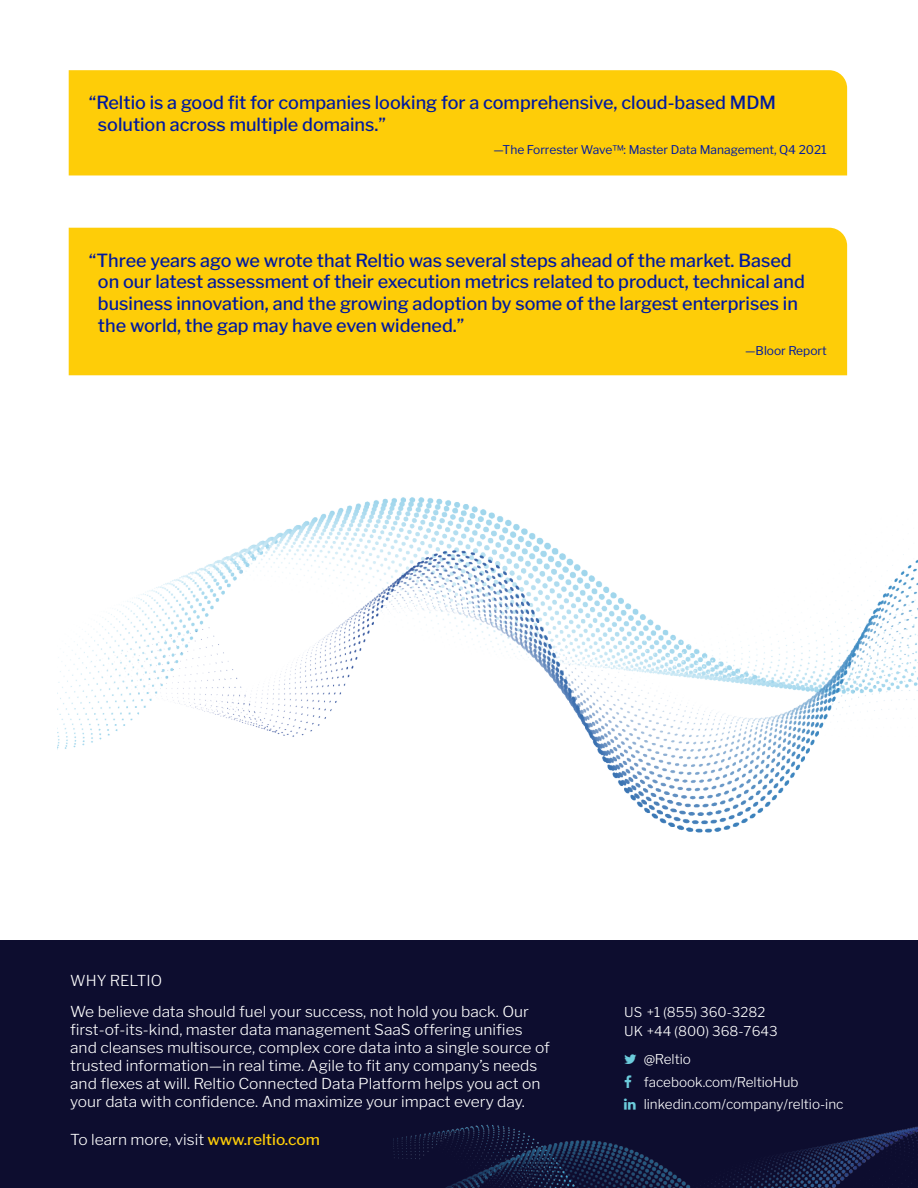
<style>
.page{position:relative;width:918px;height:1188px;background:#fff}
.page>*{position:absolute;margin:0;border:0;box-sizing:border-box;transform-origin:0 0}
.t1{font:500 18px/21.6px "Libre Franklin";color:#00199f}
.t2{font:300 15px/18px "Libre Franklin";color:#fff;scale:1.04 1}
.t3{font:300 15px "Libre Franklin";color:#fff}
.t4{font:300 13.5px "Libre Franklin";color:#fff}
.t5{font:12px "Libre Franklin";color:#00199f}
.s1{font-weight:500;color:#fecd08}
</style>
<div class="page">
<img style="left:58px;top:497px;width:860px;height:336px">
<div style="left:69px;top:70px;width:778px;height:105px;background:#fecd08"></div>
<div style="left:69px;top:228px;width:778px;height:147px;background:#fecd08"></div>
<div style="left:0;top:941px;width:918px;height:247px;background:#0d0d2f"></div>
<img style="left:393px;top:1124px;width:525px;height:64px">
<p class="t1" style="left:98px;top:90px;width:680px;text-indent:-9px">“Reltio is a good fit for companies looking for a comprehensive, cloud-based MDM solution across multiple domains.”</p>
<p class="t5" style="left:493px;top:141px;width:335px">—The Forrester Wave™: Master Data Management, Q4 2021</p>
<p class="t1" style="left:98px;top:248px;width:709px;text-indent:-9px">“Three years ago we wrote that Reltio was several steps ahead of the market. Based on our latest assessment of their execution metrics related to product, technical and business innovation, and the growing adoption by some of the largest enterprises in the world, the gap may have even widened.”</p>
<p class="t5" style="left:745px;top:341px;width:83px">—Bloor Report</p>
<p class="t3" style="left:70px;top:968px;width:93px">WHY RELTIO</p>
<p class="t2" style="left:70px;top:1001px;width:463px">We believe data should fuel your success, not hold you back. Our first-of-its-kind, master data management SaaS offering unifies and cleanses multisource, complex core data into a single source of trusted information—in real time. Agile to fit any company’s needs and flexes at will. Reltio Connected Data Platform helps you act on your data with confidence. And maximize your impact every day.</p>
<p class="t2" style="left:70px;top:1129px;width:242px">To learn more, visit <span class="s1">www.reltio.com</span></p>
<p class="t4" style="left:624px;top:1002px;width:143px">US +1 (855) 360-3282</p>
<p class="t4" style="left:624px;top:1021px;width:155px">UK +44 (800) 368-7643</p>
<p class="t4" style="left:644px;top:1049px;width:49px">@Reltio</p>
<p class="t4" style="left:644px;top:1071px;width:156px">facebook.com/ReltioHub</p>
<p class="t4" style="left:644px;top:1093px;width:201px">linkedin.com/company/reltio-inc</p>
</div>
